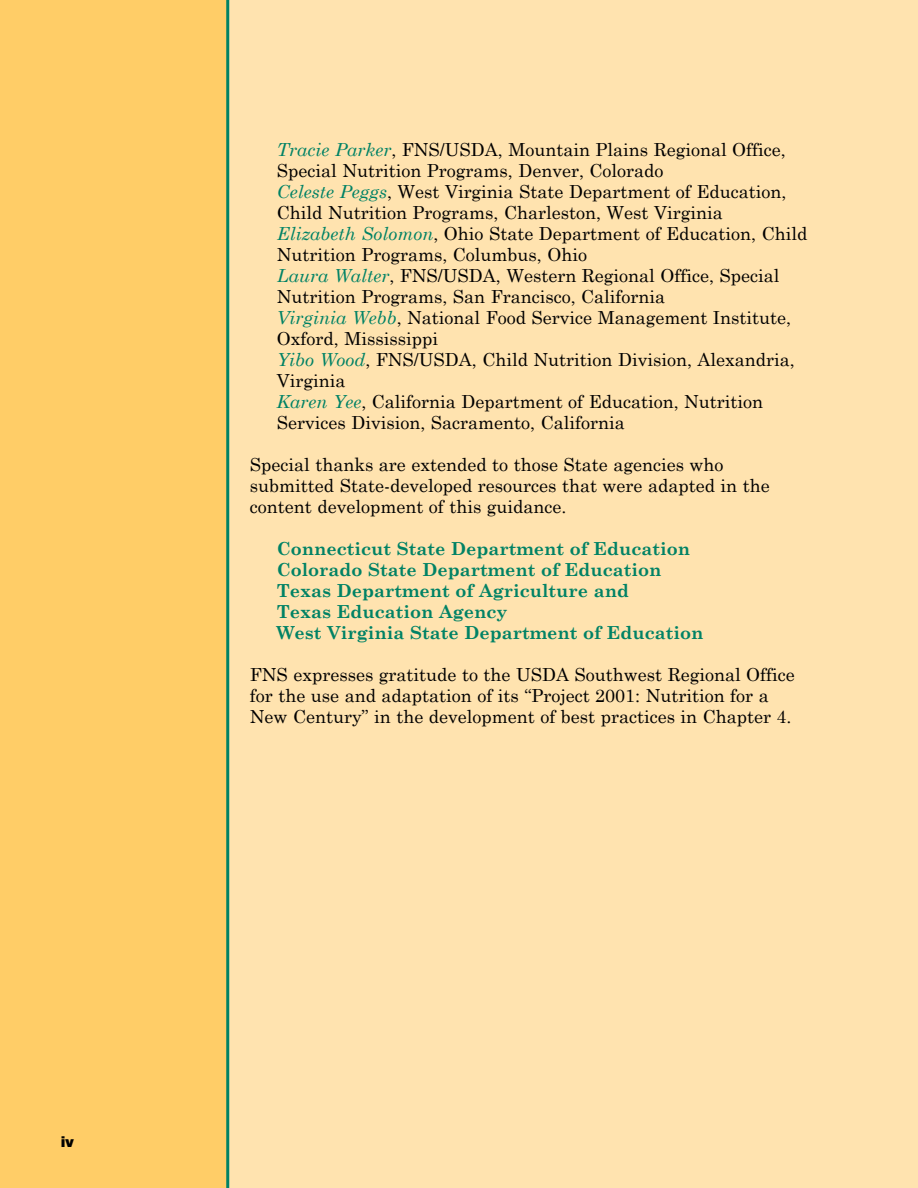
<style>
.page{position:relative;width:918px;height:1188px;background:#ffe3af}
.page>*{position:absolute;margin:0;border:0;box-sizing:border-box;transform-origin:0 0}
.t1{font:18px/21px "Century Schoolbook";color:#000}
.t2{font:700 18px/21px "Century Schoolbook";color:#008265}
.t3{font:900 15px "Helvetica Neue";color:#000}
.s1{font-style:italic;color:#008265}
</style>
<div class="page">
<div style="left:0;top:0;width:228px;height:1188px;background:#ffcd67"></div>
<hr style="left:226px;top:0;width:3px;height:1188px;background:#008265">
<p class="t3" style="left:61px;top:1133px;width:15px">iv</p>
<p class="t1" style="left:277px;top:139px;width:532px"><span class="s1">Tracie Parker</span>, FNS/USDA, Mountain Plains Regional Office, Special Nutrition Programs, Denver, Colorado<br><span class="s1">Celeste Peggs</span>, West Virginia State Department of Education, Child Nutrition Programs, Charleston, West Virginia<br><span class="s1">Elizabeth Solomon</span>, Ohio State Department of Education, Child Nutrition Programs, Columbus, Ohio<br><span class="s1">Laura Walter</span>, FNS/USDA, Western Regional Office, Special Nutrition Programs, San Francisco, California<br><span class="s1">Virginia Webb</span>, National Food Service Management Institute, Oxford, Mississippi<br><span class="s1">Yibo Wood</span>, FNS/USDA, Child Nutrition Division, Alexandria, Virginia<br><span class="s1">Karen Yee</span>, California Department of Education, Nutrition Services Division, Sacramento, California</p>
<p class="t1" style="left:250px;top:454px;width:521px">Special thanks are extended to those State agencies who submitted State-developed resources that were adapted in the content development of this guidance.</p>
<p class="t2" style="left:277px;top:538px;width:428px">Connecticut State Department of Education Colorado State Department of Education Texas Department of Agriculture and<br>Texas Education Agency<br>West Virginia State Department of Education</p>
<p class="t1" style="left:250px;top:664px;width:547px">FNS expresses gratitude to the USDA Southwest Regional Office for the use and adaptation of its “Project 2001: Nutrition for a<br>New Century” in the development of best practices in Chapter 4.</p>
</div>
